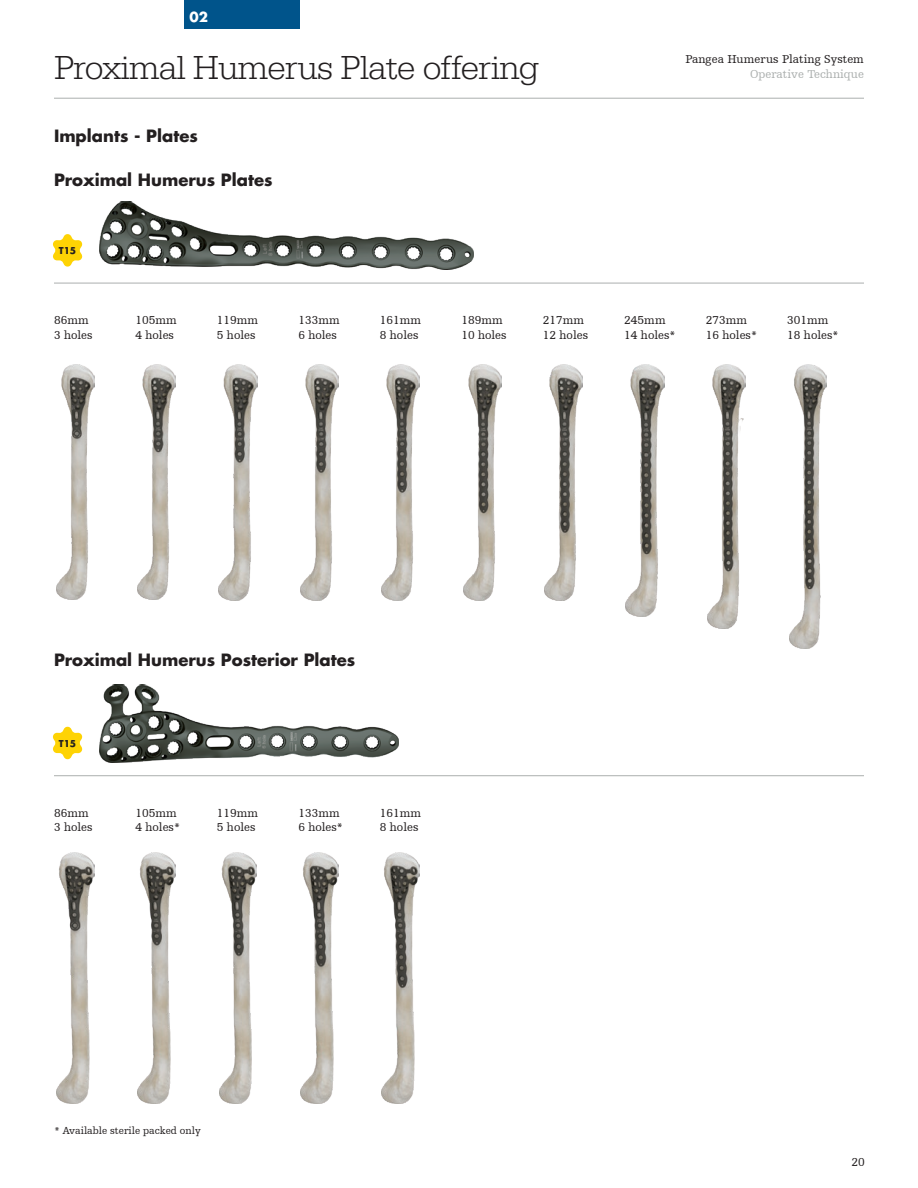
<style>
.page{position:relative;width:918px;height:1188px;background:#fff}
.page>*{position:absolute;margin:0;border:0;box-sizing:border-box;transform-origin:0 0}
.t1{font:300 34.5px "URW Egyptienne TOT";letter-spacing:-.02em;color:#231f20}
.t2{font:700 16.5px "Futura Std";color:#231f20}
.t3{font:700 13.5px "Futura Std";color:#fff}
.t4{font:12px "Humanist Slabserif 712 BT";color:#231f20}
.t5{font:12px "Humanist Slabserif 712 BT";color:#abafae}
.Bullets{font:10.5px "Humanist Slabserif 712 BT";color:#231f20}
.t6{font:700 9.3px "Futura Std";letter-spacing:-.02em;color:#231f20}
</style>
<div class="page">
<div style="left:185px;top:0;width:115px;height:29px;background:#00548b"></div>
<hr style="left:54px;top:98px;width:810px;height:1px;background:#abafae">
<svg style="left:53px;top:234px;width:29px;height:33px"></svg>
<svg style="left:53px;top:727px;width:29px;height:32px"></svg>
<hr style="left:54px;top:283px;width:810px;height:1px;background:#abafae">
<hr style="left:54px;top:775px;width:810px;height:1px;background:#abafae">
<img style="left:99px;top:201px;width:374px;height:69px">
<img style="left:99px;top:684px;width:299px;height:78px">
<img style="left:56px;top:365px;width:38px;height:235px">
<img style="left:56px;top:852px;width:38px;height:252px">
<img style="left:219px;top:365px;width:38px;height:236px">
<img style="left:219px;top:852px;width:38px;height:252px">
<img style="left:382px;top:365px;width:38px;height:236px">
<img style="left:382px;top:852px;width:38px;height:252px">
<img style="left:545px;top:365px;width:38px;height:236px">
<img style="left:708px;top:365px;width:37px;height:263px">
<img style="left:138px;top:365px;width:38px;height:235px">
<img style="left:138px;top:852px;width:38px;height:252px">
<img style="left:300px;top:365px;width:38px;height:235px">
<img style="left:300px;top:852px;width:38px;height:252px">
<img style="left:463px;top:365px;width:38px;height:235px">
<img style="left:626px;top:365px;width:38px;height:252px">
<img style="left:789px;top:365px;width:37px;height:283px">
<p class="t3" style="left:190px;top:8px;width:20px">02</p>
<p class="t1" style="left:54px;top:47px;width:487px">Proximal Humerus Plate offering</p>
<p class="t4" style="left:686px;top:52px;width:180px">Pangea Humerus Plating System</p>
<p class="t5" style="left:750px;top:66px;width:115px">Operative Technique</p>
<p class="t2" style="left:54px;top:125px;width:145px">Implants - Plates</p>
<p class="t2" style="left:54px;top:168px;width:220px">Proximal Humerus Plates</p>
<p class="t6" style="left:59px;top:244px;width:19px">T15</p>
<p class="t4" style="left:54px;top:313px;width:36px">86mm</p>
<p class="t4" style="left:54px;top:328px;width:40px">3 holes</p>
<p class="t4" style="left:135px;top:313px;width:43px">105mm</p>
<p class="t4" style="left:135px;top:328px;width:40px">4 holes</p>
<p class="t4" style="left:217px;top:313px;width:43px">119mm</p>
<p class="t4" style="left:217px;top:328px;width:40px">5 holes</p>
<p class="t4" style="left:298px;top:313px;width:43px">133mm</p>
<p class="t4" style="left:298px;top:328px;width:40px">6 holes</p>
<p class="t4" style="left:380px;top:313px;width:43px">161mm</p>
<p class="t4" style="left:380px;top:328px;width:40px">8 holes</p>
<p class="t4" style="left:461px;top:313px;width:43px">189mm</p>
<p class="t4" style="left:461px;top:328px;width:47px">10 holes</p>
<p class="t4" style="left:543px;top:313px;width:43px">217mm</p>
<p class="t4" style="left:543px;top:328px;width:47px">12 holes</p>
<p class="t4" style="left:624px;top:313px;width:43px">245mm</p>
<p class="t4" style="left:624px;top:328px;width:53px">14 holes*</p>
<p class="t4" style="left:706px;top:313px;width:43px">273mm</p>
<p class="t4" style="left:706px;top:328px;width:53px">16 holes*</p>
<p class="t4" style="left:787px;top:313px;width:43px">301mm</p>
<p class="t4" style="left:787px;top:328px;width:53px">18 holes*</p>
<p class="t2" style="left:54px;top:649px;width:303px">Proximal Humerus Posterior Plates</p>
<p class="t6" style="left:59px;top:737px;width:19px">T15</p>
<p class="t4" style="left:54px;top:806px;width:36px">86mm</p>
<p class="t4" style="left:54px;top:820px;width:40px">3 holes</p>
<p class="t4" style="left:135px;top:806px;width:43px">105mm</p>
<p class="t4" style="left:135px;top:820px;width:46px">4 holes*</p>
<p class="t4" style="left:217px;top:806px;width:43px">119mm</p>
<p class="t4" style="left:217px;top:820px;width:40px">5 holes</p>
<p class="t4" style="left:298px;top:806px;width:43px">133mm</p>
<p class="t4" style="left:298px;top:820px;width:46px">6 holes*</p>
<p class="t4" style="left:380px;top:806px;width:43px">161mm</p>
<p class="t4" style="left:380px;top:820px;width:40px">8 holes</p>
<p class="Bullets" style="left:55px;top:1124px;width:148px">* Available sterile packed only</p>
<p class="t4" style="left:851px;top:1154px;width:15px">20</p>
</div>
